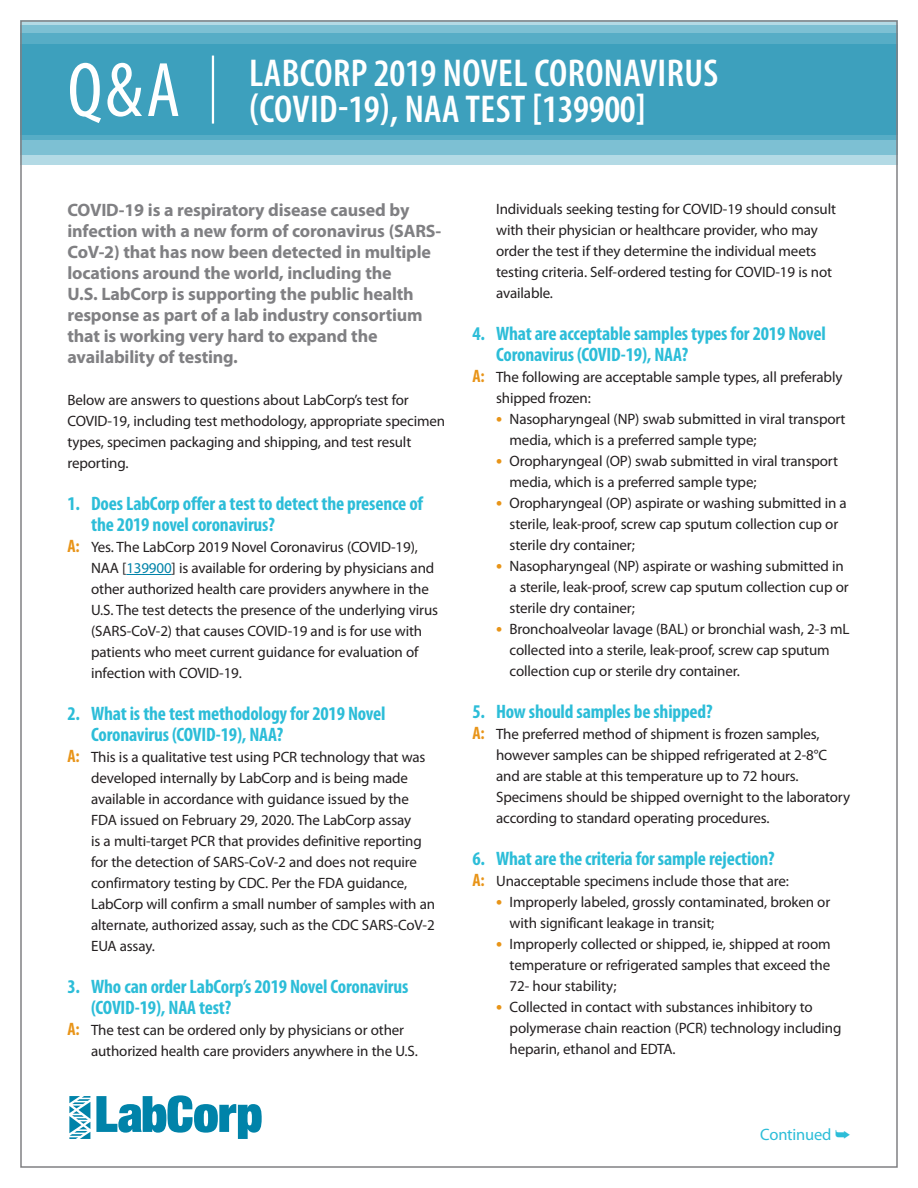
<style>
.page{position:relative;width:918px;height:1188px;background:#fff}
.page>*{position:absolute;margin:0;border:0;box-sizing:border-box;transform-origin:0 0}
.t1{font:600 condensed 39px/36px "Myriad Pro";letter-spacing:.01em;color:#fff}
.t2{font:700 condensed 19.5px/21px "Myriad Pro";letter-spacing:-.01em;color:#2cbdd8}
.t3{font:700 18px/21px "Myriad Pro";letter-spacing:-.01em;color:#808083}
.t4{font:16.5px "Myriad Pro";letter-spacing:-.01em;color:#2cbdd8}
.t5{font:15px/21px "Myriad Pro";letter-spacing:-.01em;color:#231f20}
.s1{font-weight:400;font-size:78px}
.s2{font-weight:700;font-stretch:condensed;font-size:18px;color:#e89418}
.s3{color:#0083a9}
.s4{font-weight:700;font-size:18px;color:#e89418}
</style>
<div class="page">
<div style="left:20px;top:34px;width:878px;height:131px;background:#b3dae5"></div>
<svg style="left:23px;top:23px;width:872px;height:21px;fill:#57adc6"></svg>
<svg style="left:23px;top:44px;width:872px;height:111px;fill:#3da0bd"></svg>
<hr style="left:212px;top:56px;width:2px;height:68px;background:#fff">
<svg style="left:96px;top:1095px;width:166px;height:44px"></svg>
<svg style="left:69px;top:1096px;width:21px;height:43px"></svg>
<hr style="left:126px;top:574px;width:46px;height:1px;background:#0083a9">
<h1 class="t1" style="left:249px;top:55px;width:471px;text-indent:-182px"><span class="s1">Q &amp; A</span> LABCORP 2019 NOVEL CORONAVIRUS (COVID-19), NAA TEST [139900]</h1>
<p class="t3" style="left:68px;top:199px;width:375px">COVID-19 is a respiratory disease caused by infection with a new form of coronavirus (SARS-CoV-2) that has now been detected in multiple locations around the world, including the<br>U.S. LabCorp is supporting the public health response as part of a lab industry consortium that is working very hard to expand the availability of testing.</p>
<p class="t5" style="left:68px;top:389px;width:379px">Below are answers to questions about LabCorp’s test for COVID-19, including test methodology, appropriate specimen types, specimen packaging and shipping, and test result reporting.</p>
<h2 class="t2" style="left:91px;top:493px;width:334px;text-indent:-24px">1. Does LabCorp offer a test to detect the presence of the 2019 novel coronavirus?</h2>
<p class="t5" style="left:91px;top:536px;width:349px;text-indent:-24px"><span class="s2">A:</span> Yes. The LabCorp 2019 Novel Coronavirus (COVID-19), NAA [<span class="s3">139900</span>] is available for ordering by physicians and other authorized health care providers anywhere in the U.S. The test detects the presence of the underlying virus (SARS-CoV-2) that causes COVID-19 and is for use with patients who meet current guidance for evaluation of infection with COVID-19.</p>
<h2 class="t2" style="left:91px;top:703px;width:296px;text-indent:-24px">2. What is the test methodology for 2019 Novel<br>Coronavirus (COVID-19), NAA?</h2>
<p class="t5" style="left:91px;top:746px;width:346px;text-indent:-24px"><span class="s2">A:</span> This is a qualitative test using PCR technology that was developed internally by LabCorp and is being made available in accordance with guidance issued by the FDA issued on February 29, 2020. The LabCorp assay<br>is a multi-target PCR that provides definitive reporting for the detection of SARS-CoV-2 and does not require confirmatory testing by CDC. Per the FDA guidance, LabCorp will confirm a small number of samples with an alternate, authorized assay, such as the CDC SARS-CoV-2<br>EUA assay.</p>
<h2 class="t2" style="left:91px;top:976px;width:319px;text-indent:-24px">3. Who can order LabCorp’s 2019 Novel Coronavirus (COVID-19), NAA test?</h2>
<p class="t5" style="left:91px;top:1019px;width:328px;text-indent:-24px"><span class="s2">A:</span> The test can be ordered only by physicians or other authorized health care providers anywhere in the U.S.</p>
<p class="t5" style="left:496px;top:198px;width:341px">Individuals seeking testing for COVID-19 should consult with their physician or healthcare provider, who may order the test if they determine the individual meets testing criteria. Self-ordered testing for COVID-19 is not available.</p>
<h2 class="t2" style="left:496px;top:322px;width:331px;text-indent:-24px">4. What are acceptable samples types for 2019 Novel<br>Coronavirus (COVID-19), NAA?</h2>
<p class="t5" style="left:496px;top:366px;width:348px;text-indent:-24px"><span class="s2">A:</span> The following are acceptable sample types, all preferably shipped frozen:</p>
<p class="t5" style="left:510px;top:408px;width:337px;text-indent:-14px"><span class="s4">•</span> Nasopharyngeal (NP) swab submitted in viral transport media, which is a preferred sample type;</p>
<p class="t5" style="left:510px;top:450px;width:330px;text-indent:-14px"><span class="s4">•</span> Oropharyngeal (OP) swab submitted in viral transport media, which is a preferred sample type;</p>
<p class="t5" style="left:510px;top:492px;width:339px;text-indent:-14px"><span class="s4">•</span> Oropharyngeal (OP) aspirate or washing submitted in a sterile, leak-proof, screw cap sputum collection cup or sterile dry container;</p>
<p class="t5" style="left:510px;top:555px;width:341px;text-indent:-14px"><span class="s4">•</span> Nasopharyngeal (NP) aspirate or washing submitted in a sterile, leak-proof, screw cap sputum collection cup or sterile dry container;</p>
<p class="t5" style="left:510px;top:618px;width:341px;text-indent:-14px"><span class="s4">•</span> Bronchoalveolar lavage (BAL) or bronchial wash, 2-3 mL collected into a sterile, leak-proof, screw cap sputum collection cup or sterile dry container.</p>
<h2 class="t2" style="left:472px;top:700px;width:242px">5. How should samples be shipped?</h2>
<p class="t5" style="left:496px;top:723px;width:355px;text-indent:-24px"><span class="s2">A:</span> The preferred method of shipment is frozen samples, however samples can be shipped refrigerated at 2-8°C and are stable at this temperature up to 72 hours.<br>Specimens should be shipped overnight to the laboratory according to standard operating procedures.</p>
<h2 class="t2" style="left:472px;top:847px;width:304px">6. What are the criteria for sample rejection?</h2>
<p class="t5" style="left:472px;top:870px;width:318px"><span class="s2">A:</span> Unacceptable specimens include those that are:</p>
<p class="t5" style="left:510px;top:891px;width:322px;text-indent:-14px"><span class="s4">•</span> Improperly labeled, grossly contaminated, broken or with significant leakage in transit;</p>
<p class="t5" style="left:510px;top:933px;width:322px;text-align:justify;text-indent:-14px"><span class="s4">•</span> Improperly collected or shipped, ie, shipped at room temperature or refrigerated samples that exceed the 72- hour stability;</p>
<p class="t5" style="left:510px;top:996px;width:333px;text-indent:-14px"><span class="s4">•</span> Collected in contact with substances inhibitory to polymerase chain reaction (PCR) technology including heparin, ethanol and EDTA.</p>
<p class="t4" style="left:760px;top:1124px;width:92px">Continued ➥</p>
</div>
